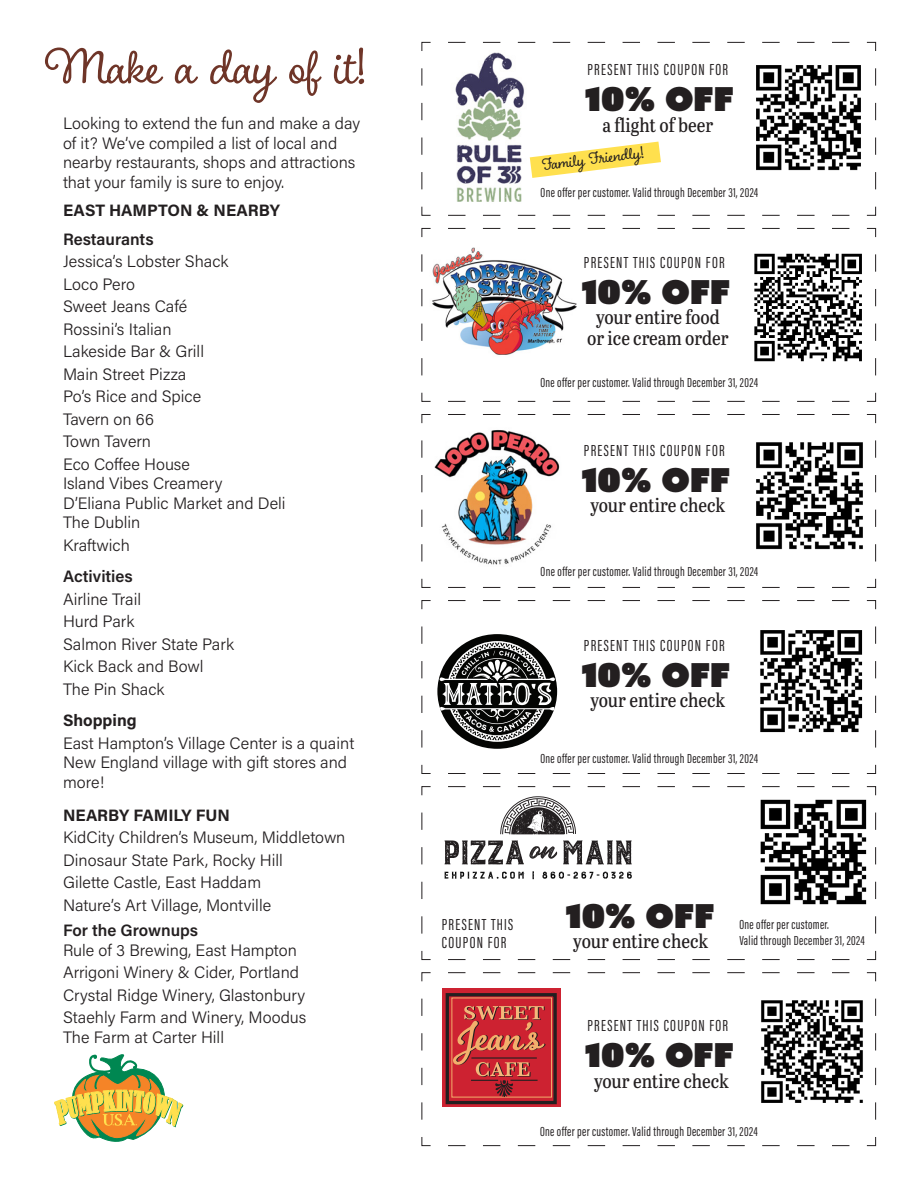
<style>
.page{position:relative;width:918px;height:1188px;background:#fff}
.page>*{position:absolute;margin:0;border:0;box-sizing:border-box;transform-origin:0 0}
.t1{font:54px "Boucherie Cursive";color:#6f3528}
.t2{font:33px "Azo Sans Uber";color:#231f20}
.t3{font:19.5px/21px "Abril Titling Cnd";color:#231f20;text-align:center}
.t4{font:18px "Boucherie Cursive";color:#231f20}
.t5{font:300 16.5px/19.5px "Acumin Pro";color:#231f20}
.t6{font:16.5px "Acumin Pro Extra Cond";letter-spacing:.075em;color:#231f20}
.t7{font:700 16.5px "Acumin Pro";color:#231f20}
.t8{font:600 16.5px "Acumin Pro";color:#231f20}
.t9{font:13.5px/16.2px "Acumin Pro Extra Cond";letter-spacing:.025em;color:#231f20}
.s1{font-weight:600}
</style>
<div class="page">
<svg style="left:421px;top:228px;width:455px;height:174px"></svg>
<svg style="left:421px;top:42px;width:455px;height:174px"></svg>
<svg style="left:54px;top:1054px;width:129px;height:88px"></svg>
<img style="left:429px;top:50px;width:107px;height:160px">
<img style="left:752px;top:61px;width:112px;height:112px">
<svg style="left:530px;top:142px;width:131px;height:36px"></svg>
<svg style="left:421px;top:414px;width:455px;height:174px"></svg>
<svg style="left:421px;top:600px;width:455px;height:174px"></svg>
<svg style="left:421px;top:786px;width:455px;height:174px"></svg>
<svg style="left:421px;top:972px;width:455px;height:174px"></svg>
<img style="left:429px;top:244px;width:149px;height:124px">
<img style="left:753px;top:248px;width:113px;height:119px">
<img style="left:432px;top:427px;width:130px;height:139px">
<img style="left:753px;top:438px;width:113px;height:114px">
<svg style="left:437px;top:634px;width:120px;height:115px"></svg>
<svg style="left:444px;top:840px;width:113px;height:25px"></svg>
<svg style="left:563px;top:840px;width:69px;height:25px"></svg>
<svg style="left:444px;top:872px;width:80px;height:7px"></svg>
<svg style="left:532px;top:871px;width:2px;height:8px"></svg>
<svg style="left:542px;top:872px;width:90px;height:7px"></svg>
<svg style="left:500px;top:796px;width:76px;height:38px"></svg>
<svg style="left:442px;top:988px;width:119px;height:119px;background:#cb2933"></svg>
<div style="left:446px;top:993px;width:111px;height:111px;border:3px solid #231f20"></div>
<div style="left:452px;top:998px;width:100px;height:99px;border:1px solid #f3af6c"></div>
<svg style="left:453px;top:1006px;width:93px;height:91px;background:#c43d3b"></svg>
<img style="left:759px;top:627px;width:107px;height:108px">
<img style="left:759px;top:797px;width:109px;height:109px">
<img style="left:757px;top:997px;width:109px;height:109px">
<p class="t1" style="left:45px;top:33px;width:321px">Make a day of it!</p>
<p class="t5" style="left:63px;top:113px;width:299px">Looking to extend the fun and make a day of it? We’ve compiled a list of local and nearby restaurants, shops and attractions that your family is sure to enjoy.</p>
<p class="t7" style="left:63px;top:199px;width:219px">EAST HAMPTON &amp; NEARBY</p>
<p class="t8" style="left:63px;top:227px;width:92px">Restaurants</p>
<p class="t5" style="left:63px;top:251px;width:167px">Jessica’s Lobster Shack</p>
<p class="t5" style="left:63px;top:273px;width:74px">Loco Pero</p>
<p class="t5" style="left:63px;top:296px;width:126px">Sweet Jeans Café</p>
<p class="t5" style="left:63px;top:318px;width:110px">Rossini’s Italian</p>
<p class="t5" style="left:63px;top:341px;width:143px">Lakeside Bar &amp; Grill</p>
<p class="t5" style="left:63px;top:363px;width:125px">Main Street Pizza</p>
<p class="t5" style="left:63px;top:386px;width:140px">Po’s Rice and Spice</p>
<p class="t5" style="left:63px;top:408px;width:92px">Tavern on 66</p>
<p class="t5" style="left:63px;top:431px;width:90px">Town Tavern</p>
<p class="t5" style="left:63px;top:453px;width:224px">Eco Coffee House<br>Island Vibes Creamery<br>D’Eliana Public Market and Deli<br>The Dublin</p>
<p class="t5" style="left:63px;top:534px;width:68px">Kraftwich</p>
<p class="t8" style="left:63px;top:565px;width:71px">Activities</p>
<p class="t5" style="left:63px;top:588px;width:80px">Airline Trail</p>
<p class="t5" style="left:63px;top:611px;width:73px">Hurd Park</p>
<p class="t5" style="left:63px;top:633px;width:173px">Salmon River State Park</p>
<p class="t5" style="left:63px;top:656px;width:142px">Kick Back and Bowl</p>
<p class="t5" style="left:63px;top:678px;width:103px">The Pin Shack</p>
<p class="t7" style="left:63px;top:709px;width:75px">Shopping</p>
<p class="t5" style="left:63px;top:732px;width:293px">East Hampton’s Village Center is a quaint<br>New England village with gift stores and more!</p>
<p class="t7" style="left:63px;top:803px;width:169px">NEARBY FAMILY FUN</p>
<p class="t5" style="left:63px;top:827px;width:284px">KidCity Children’s Museum, Middletown</p>
<p class="t5" style="left:63px;top:849px;width:221px">Dinosaur State Park, Rocky Hill</p>
<p class="t5" style="left:63px;top:872px;width:200px">Gilette Castle, East Haddam</p>
<p class="t5" style="left:63px;top:894px;width:210px">Nature’s Art Village, Montville</p>
<p class="t5" style="left:63px;top:920px;width:235px"><span class="s1">For the Grownups<br></span>Rule of 3 Brewing, East Hampton</p>
<p class="t5" style="left:63px;top:962px;width:238px">Arrigoni Winery &amp; Cider, Portland</p>
<p class="t5" style="left:63px;top:984px;width:244px">Crystal Ridge Winery, Glastonbury</p>
<p class="t5" style="left:63px;top:1007px;width:245px">Staehly Farm and Winery, Moodus<br>The Farm at Carter Hill</p>
<p class="t6" style="left:588px;top:60px;width:142px">PRESENT THIS COUPON FOR</p>
<p class="t2" style="left:585px;top:77px;width:151px">10% OFF</p>
<p class="t3" style="left:603px;top:114px;width:112px">a flight of beer</p>
<p class="t4" style="left:541px;top:153px;width:103px;rotate:-7deg">Family Friendly!</p>
<p class="t9" style="left:541px;top:184px;width:219px">One offer per customer. Valid through December 31, 2024</p>
<p class="t6" style="left:584px;top:253px;width:142px">PRESENT THIS COUPON FOR</p>
<p class="t2" style="left:581px;top:270px;width:151px">10% OFF</p>
<p class="t3" style="left:587px;top:306px;width:143px">your entire food or ice cream order</p>
<p class="t9" style="left:540px;top:374px;width:219px">One offer per customer. Valid through December 31, 2024</p>
<p class="t6" style="left:584px;top:440px;width:142px">PRESENT THIS COUPON FOR</p>
<p class="t2" style="left:581px;top:458px;width:151px">10% OFF</p>
<p class="t3" style="left:590px;top:494px;width:136px">your entire check</p>
<p class="t9" style="left:541px;top:563px;width:219px">One offer per customer. Valid through December 31, 2024</p>
<p class="t6" style="left:584px;top:636px;width:142px">PRESENT THIS COUPON FOR</p>
<p class="t2" style="left:581px;top:653px;width:151px">10% OFF</p>
<p class="t3" style="left:590px;top:689px;width:136px">your entire check</p>
<p class="t9" style="left:540px;top:751px;width:219px">One offer per customer. Valid through December 31, 2024</p>
<p class="t6" style="left:442px;top:915px;width:73px">PRESENT THIS</p>
<p class="t6" style="left:442px;top:933px;width:66px">COUPON FOR</p>
<p class="t2" style="left:565px;top:894px;width:151px">10% OFF</p>
<p class="t3" style="left:573px;top:930px;width:136px">your entire check</p>
<p class="t9" style="left:739px;top:917px;width:127px">One offer per customer.<br>Valid through December 31, 2024</p>
<p class="t6" style="left:588px;top:1016px;width:142px">PRESENT THIS COUPON FOR</p>
<p class="t2" style="left:585px;top:1033px;width:151px">10% OFF</p>
<p class="t3" style="left:594px;top:1069px;width:136px">your entire check</p>
<p class="t9" style="left:540px;top:1123px;width:219px">One offer per customer. Valid through December 31, 2024</p>
</div>
